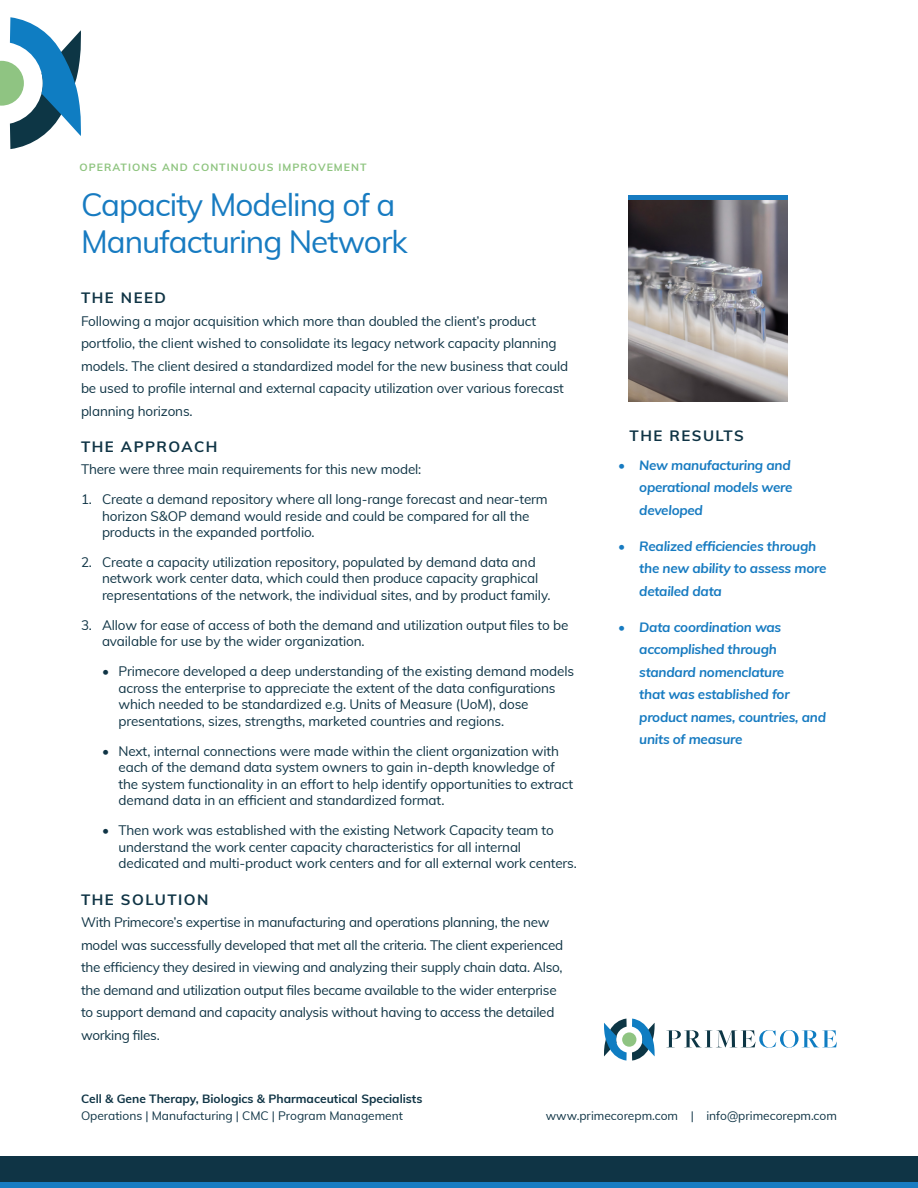
<style>
.page{position:relative;width:918px;height:1188px;background:#fff}
.page>*{position:absolute;margin:0;border:0;box-sizing:border-box;transform-origin:0 0}
.t1{font:31.5px/37.5px "Muli";letter-spacing:-.03em;color:#177bc1}
.t2{font:700 15px "Muli";letter-spacing:.1em;color:#0f3445}
.t3{font:13.5px/22.5px "Muli";letter-spacing:-.01em;color:#0f3445}
.t4{font:italic 700 13.5px/22.5px "Muli";letter-spacing:-.02em;color:#177bc1}
.t5{font:12px "Muli";color:#0f3445}
.t6{font:700 12px "Muli";color:#0f3445}
.t7{font:700 10.5px "Muli";letter-spacing:.1em;color:#8ec47f}
</style>
<div class="page">
<div style="left:0;top:1182px;width:918px;height:6px;background:#177bc1"></div>
<div style="left:0;top:1156px;width:918px;height:26px;background:#0f3445"></div>
<svg style="left:0;top:17px;width:81px;height:132px"></svg>
<img style="left:628px;top:199px;width:160px;height:202px">
<hr style="left:628px;top:195px;width:160px;height:4px;background:#177bc1">
<svg style="left:604px;top:1019px;width:51px;height:42px"></svg>
<svg style="left:666px;top:1030px;width:171px;height:18px"></svg>
<h2 class="t7" style="left:80px;top:160px;width:289px">OPERATIONS AND CONTINUOUS IMPROVEMENT</h2>
<h1 class="t1" style="left:81px;top:184px;width:328px">Capacity Modeling of a<br>Manufacturing Network</h1>
<h5 class="t2" style="left:81px;top:287px;width:87px">THE NEED</h5>
<p class="t3" style="left:81px;top:309px;width:489px">Following a major acquisition which more than doubled the client’s product portfolio, the client wished to consolidate its legacy network capacity planning models. The client desired a standardized model for the new business that could</p>
<p class="t3" style="left:81px;top:376px;width:484px">be used to profile internal and external capacity utilization over various forecast</p>
<p class="t3" style="left:81px;top:399px;width:113px">planning horizons.</p>
<h5 class="t2" style="left:81px;top:435px;width:138px">THE APPROACH</h5>
<p class="t3" style="left:81px;top:457px;width:342px">There were three main requirements for this new model:</p>
<p class="t3" style="left:81px;top:490px;width:468px;line-height:16.5px;text-align:center">1. Create a demand repository where all long-range forecast and near-term horizon S&amp;OP demand would reside and could be compared for all the</p>
<p class="t3" style="left:102px;top:520px;width:214px">products in the expanded portfolio.</p>
<p class="t3" style="left:81px;top:553px;width:459px;line-height:16.5px;text-align:right">2. Create a capacity utilization repository, populated by demand data and network work center data, which could then produce capacity graphical</p>
<p class="t3" style="left:102px;top:583px;width:450px">representations of the network, the individual sites, and by product family.</p>
<p class="t3" style="left:102px;top:616px;width:468px;line-height:16.5px;text-indent:-21px">3. Allow for ease of access of both the demand and utilization output files to be available for use by the wider organization.</p>
<p class="t3" style="left:102px;top:663px;width:474px;line-height:16.5px;text-align:center">• Primecore developed a deep understanding of the existing demand models across the enterprise to appreciate the extent of the data configurations</p>
<p class="t3" style="left:119px;top:693px;width:412px">which needed to be standardized e.g. Units of Measure (UoM), dose</p>
<p class="t3" style="left:119px;top:709px;width:387px">presentations, sizes, strengths, marketed countries and regions.</p>
<p class="t3" style="left:102px;top:739px;width:459px">• Next, internal connections were made within the client organization with</p>
<p class="t3" style="left:119px;top:756px;width:438px">each of the demand data system owners to gain in-depth knowledge of</p>
<p class="t3" style="left:119px;top:775px;width:456px;line-height:16.5px">the system functionality in an effort to help identify opportunities to extract demand data in an efficient and standardized format.</p>
<p class="t3" style="left:102px;top:819px;width:453px">• Then work was established with the existing Network Capacity team to</p>
<p class="t3" style="left:119px;top:835px;width:404px">understand the work center capacity characteristics for all internal</p>
<p class="t3" style="left:119px;top:852px;width:460px">dedicated and multi-product work centers and for all external work centers.</p>
<h5 class="t2" style="left:81px;top:888px;width:129px">THE SOLUTION</h5>
<p class="t3" style="left:81px;top:910px;width:484px">With Primecore’s expertise in manufacturing and operations planning, the new model was successfully developed that met all the criteria. The client experienced the efficiency they desired in viewing and analyzing their supply chain data. Also, the demand and utilization output files became available to the wider enterprise to support demand and capacity analysis without having to access the detailed working files.</p>
<h5 class="t2" style="left:630px;top:424px;width:116px">THE RESULTS</h5>
<p class="t4" style="left:639px;top:453px;width:155px;text-indent:-21px">• New manufacturing and operational models were developed</p>
<p class="t4" style="left:639px;top:534px;width:189px;text-indent:-21px">• Realized efficiencies through the new ability to assess more detailed data</p>
<p class="t4" style="left:618px;top:615px;width:165px">• Data coordination was</p>
<p class="t4" style="left:639px;top:637px;width:139px">accomplished through</p>
<p class="t4" style="left:639px;top:660px;width:147px">standard nomenclature</p>
<h5 class="t4" style="left:639px;top:682px;width:152px">that was established for</h5>
<p class="t4" style="left:639px;top:705px;width:188px">product names, countries, and units of measure</p>
<h2 class="t6" style="left:81px;top:1090px;width:343px">Cell &amp; Gene Therapy, Biologics &amp; Pharmaceutical Specialists</h2>
<h2 class="t5" style="left:81px;top:1107px;width:324px">Operations | Manufacturing | CMC | Program Management</h2>
<h2 class="t5" style="left:546px;top:1107px;width:293px">www.primecorepm.com | info@primecorepm.com</h2>
</div>
